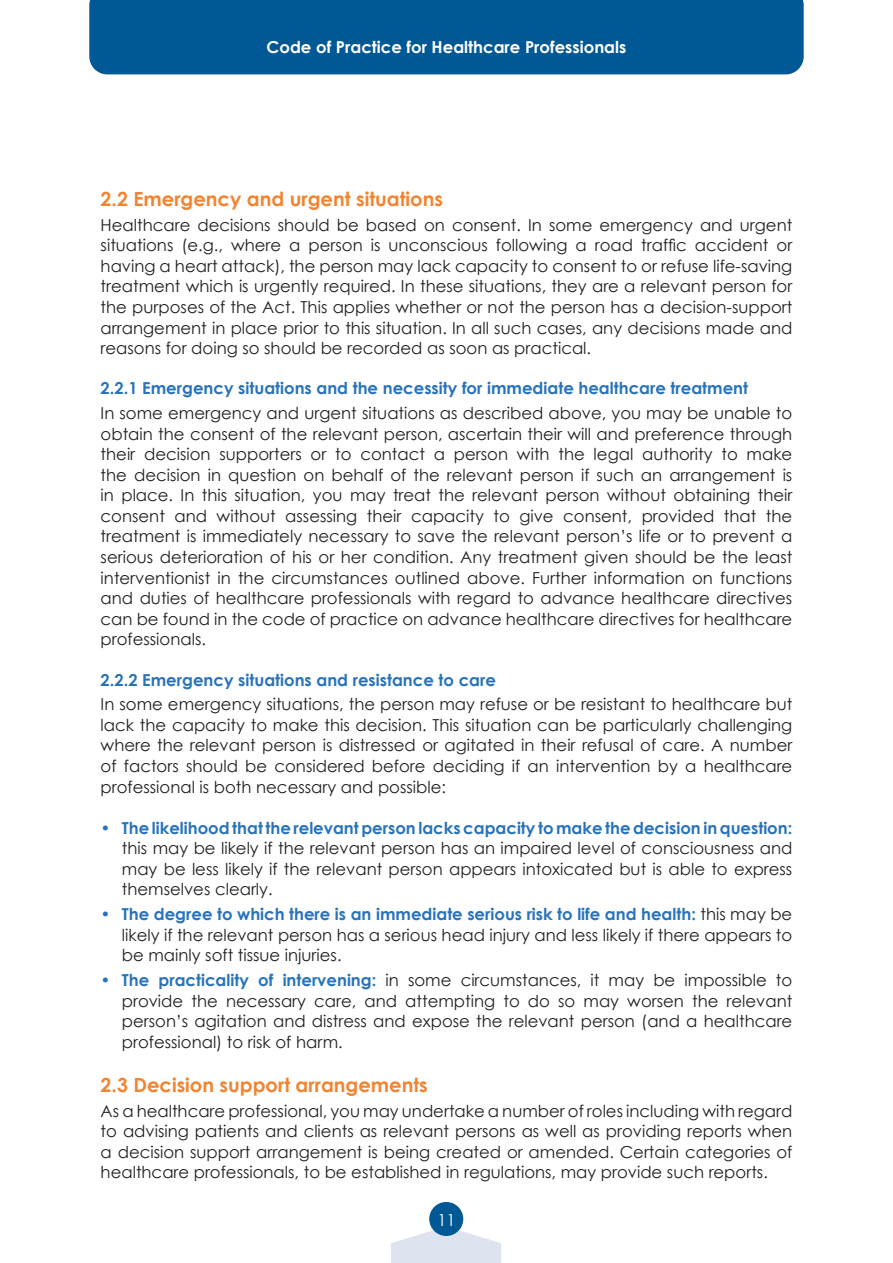
<style>
.page{position:relative;width:893px;height:1263px;background:#fff}
.page>*{position:absolute;margin:0;border:0;box-sizing:border-box;transform-origin:0 0}
.t1{font:700 19.5px "Century Gothic";color:#f28431}
.t2{font:16.5px/20.5px "Century Gothic";color:#231f20;text-align:justify}
.t3{font:700 16.5px "Century Gothic";color:#2873ba}
.t4{font:700 16.5px "Century Gothic";color:#fff}
.t5{font:16.5px "Century Gothic";color:#fff}
.s1{color:#2873ba}
.s2{font-weight:700;color:#2873ba}
</style>
<div class="page">
<svg style="left:391px;top:1226px;width:110px;height:37px"></svg>
<div style="left:429px;top:1202px;width:34px;height:34px;background:#005894;border-radius:50%"></div>
<div style="left:89px;top:0;width:715px;height:74px;background:#005894"></div>
<p class="t4" style="left:267px;top:37px;width:361px">Code of Practice for Healthcare Professionals</p>
<p class="t1" style="left:101px;top:187px;width:344px">2.2 Emergency and urgent situations</p>
<p class="t2" style="left:101px;top:214px;width:693px">Healthcare decisions should be based on consent. In some emergency and urgent situations (e.g., where a person is unconscious following a road traffic accident or having a heart attack), the person may lack capacity to consent to or refuse life-saving treatment which is urgently required. In these situations, they are a relevant person for the purposes of the Act. This applies whether or not the person has a decision-support arrangement in place prior to this situation. In all such cases, any decisions made and reasons for doing so should be recorded as soon as practical.</p>
<p class="t3" style="left:101px;top:378px;width:649px">2.2.1 Emergency situations and the necessity for immediate healthcare treatment</p>
<p class="t2" style="left:101px;top:403px;width:693px">In some emergency and urgent situations as described above, you may be unable to obtain the consent of the relevant person, ascertain their will and preference through their decision supporters or to contact a person with the legal authority to make the decision in question on behalf of the relevant person if such an arrangement is in place. In this situation, you may treat the relevant person without obtaining their consent and without assessing their capacity to give consent, provided that the treatment is immediately necessary to save the relevant person’s life or to prevent a serious deterioration of his or her condition. Any treatment given should be the least interventionist in the circumstances outlined above. Further information on functions and duties of healthcare professionals with regard to advance healthcare directives can be found in the code of practice on advance healthcare directives for healthcare professionals.</p>
<p class="t3" style="left:101px;top:669px;width:397px">2.2.2 Emergency situations and resistance to care</p>
<p class="t2" style="left:101px;top:694px;width:693px">In some emergency situations, the person may refuse or be resistant to healthcare but lack the capacity to make this decision. This situation can be particularly challenging where the relevant person is distressed or agitated in their refusal of care. A number of factors should be considered before deciding if an intervention by a healthcare professional is both necessary and possible:</p>
<p class="t2" style="left:122px;top:817px;width:672px;text-indent:-21px"><span class="s1">•</span> <span class="s2">The likelihood that the relevant person lacks capacity to make the decision in question: </span>this may be likely if the relevant person has an impaired level of consciousness and may be less likely if the relevant person appears intoxicated but is able to express themselves clearly.</p>
<p class="t2" style="left:122px;top:904px;width:672px;text-indent:-21px"><span class="s1">•</span> <span class="s2">The degree to which there is an immediate serious risk to life and health:</span> this may be likely if the relevant person has a serious head injury and less likely if there appears to be mainly soft tissue injuries.</p>
<p class="t2" style="left:122px;top:969px;width:672px;text-indent:-21px"><span class="s1">•</span> <span class="s2">The practicality of intervening:</span> in some circumstances, it may be impossible to provide the necessary care, and attempting to do so may worsen the relevant person’s agitation and distress and expose the relevant person (and a healthcare professional) to risk of harm.</p>
<p class="t1" style="left:101px;top:1072px;width:329px">2.3 Decision support arrangements</p>
<p class="t2" style="left:101px;top:1100px;width:693px">As a healthcare professional, you may undertake a number of roles including with regard to advising patients and clients as relevant persons as well as providing reports when a decision support arrangement is being created or amended. Certain categories of healthcare professionals, to be established in regulations, may provide such reports.</p>
<p class="t5" style="left:437px;top:1209px;width:20px">11</p>
</div>
